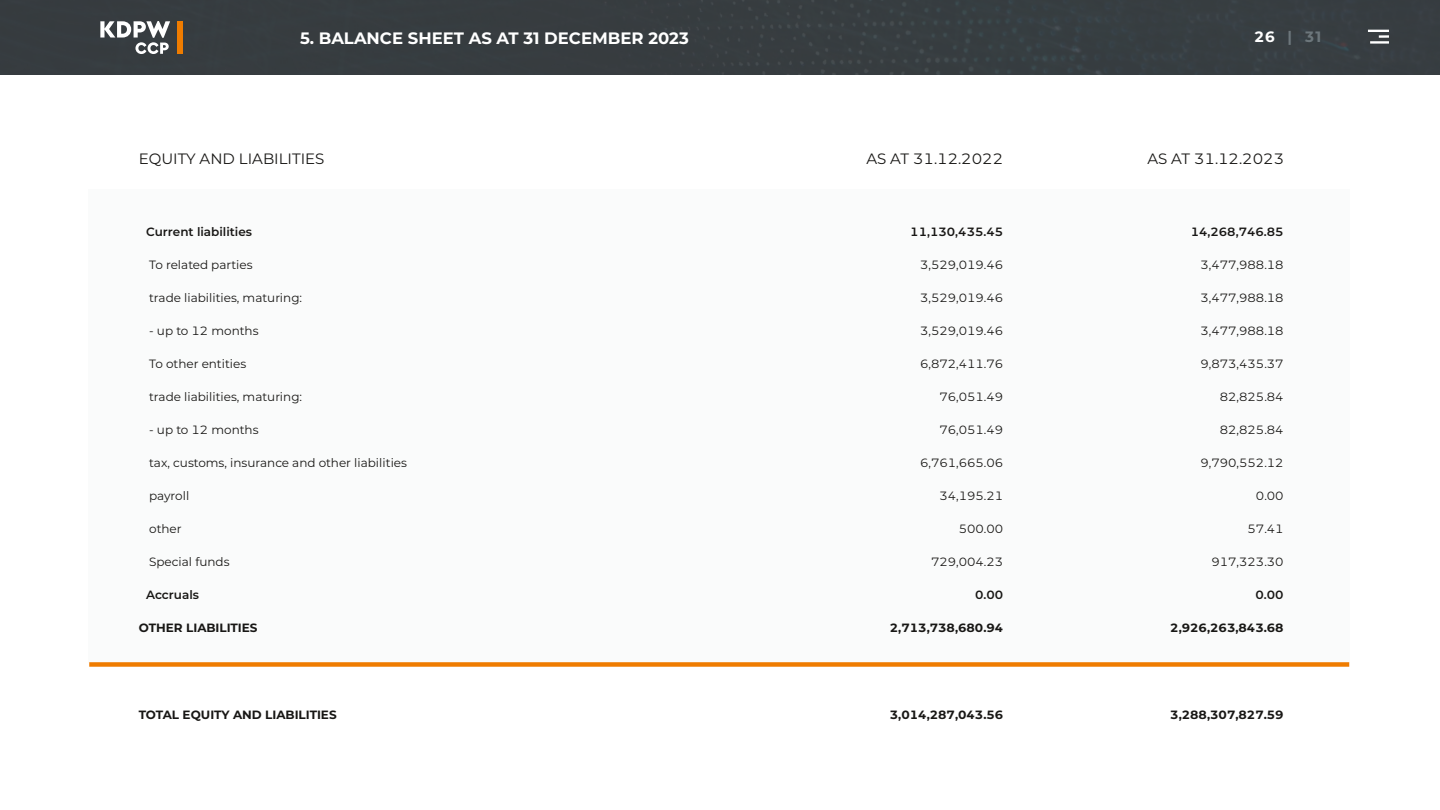
<style>
.page{position:relative;width:1440px;height:810px;background:#fff}
.page>*{position:absolute;margin:0;border:0;box-sizing:border-box;transform-origin:0 0}
.t1{font:700 16.5px "Montserrat";color:#fff}
.t2{font:15px "Montserrat";color:#181715}
.t3{font:700 15px "Montserrat";color:#6d777c}
.t4{font:12px "Montserrat";color:#181715}
.t5{font:700 12px "Montserrat";letter-spacing:-.005em;color:#181715}
.t6{font:600 12px "Montserrat";color:#181715}
.s1{color:#fff}
</style>
<div class="page">
<div style="left:0;top:0;width:1440px;height:75px;background:#373d40"></div>
<hr style="left:1368px;top:30px;width:21px;height:2px;background:#fff">
<svg style="left:1379px;top:35px;width:10px;height:3px"></svg>
<hr style="left:1370px;top:41px;width:19px;height:3px;background:#fff">
<svg style="left:100px;top:21px;width:70px;height:33px"></svg>
<div style="left:178px;top:21px;width:5px;height:33px;background:#ef7c00"></div>
<div style="left:89px;top:189px;width:1261px;height:473px;background:#fafbfb"></div>
<div style="left:89px;top:662px;width:1260px;height:5px;background:#ef7c00"></div>
<h1 class="t1" style="left:300px;top:28px;width:390px">5. BALANCE SHEET AS AT 31 DECEMBER 2023</h1>
<p class="t3" style="left:1255px;top:27px;width:68px"><span class="s1">26</span> | 31</p>
<p class="t2" style="left:139px;top:149px;width:187px">EQUITY AND LIABILITIES</p>
<p class="t2" style="left:866px;top:149px;width:138px">AS AT 31.12.2022</p>
<p class="t2" style="left:1147px;top:149px;width:138px">AS AT 31.12.2023</p>
<p class="t6" style="left:146px;top:224px;width:107px">Current liabilities</p>
<p class="t4" style="left:149px;top:257px;width:105px">To related parties</p>
<p class="t4" style="left:149px;top:290px;width:154px">trade liabilities, maturing:</p>
<p class="t4" style="left:149px;top:323px;width:111px">- up to 12 months</p>
<p class="t4" style="left:149px;top:356px;width:99px">To other entities</p>
<p class="t4" style="left:149px;top:389px;width:154px">trade liabilities, maturing:</p>
<p class="t4" style="left:149px;top:422px;width:111px">- up to 12 months</p>
<p class="t4" style="left:149px;top:455px;width:259px">tax, customs, insurance and other liabilities</p>
<p class="t4" style="left:149px;top:488px;width:42px">payroll</p>
<p class="t4" style="left:149px;top:521px;width:34px">other</p>
<p class="t4" style="left:149px;top:554px;width:82px">Special funds</p>
<p class="t6" style="left:146px;top:587px;width:54px">Accruals</p>
<p class="t5" style="left:139px;top:620px;width:120px">OTHER LIABILITIES</p>
<p class="t6" style="left:910px;top:224px;width:94px">11,130,435.45</p>
<p class="t4" style="left:920px;top:257px;width:85px">3,529,019.46</p>
<p class="t4" style="left:920px;top:290px;width:85px">3,529,019.46</p>
<p class="t4" style="left:920px;top:323px;width:85px">3,529,019.46</p>
<p class="t4" style="left:920px;top:356px;width:85px">6,872,411.76</p>
<p class="t4" style="left:939px;top:389px;width:65px">76,051.49</p>
<p class="t4" style="left:939px;top:422px;width:65px">76,051.49</p>
<p class="t4" style="left:920px;top:455px;width:85px">6,761,665.06</p>
<p class="t4" style="left:939px;top:488px;width:65px">34,195.21</p>
<p class="t4" style="left:959px;top:521px;width:46px">500.00</p>
<p class="t4" style="left:931px;top:554px;width:74px">729,004.23</p>
<p class="t6" style="left:975px;top:587px;width:30px">0.00</p>
<p class="t5" style="left:890px;top:620px;width:115px">2,713,738,680.94</p>
<p class="t6" style="left:1191px;top:224px;width:94px">14,268,746.85</p>
<p class="t4" style="left:1200px;top:257px;width:85px">3,477,988.18</p>
<p class="t4" style="left:1200px;top:290px;width:85px">3,477,988.18</p>
<p class="t4" style="left:1200px;top:323px;width:85px">3,477,988.18</p>
<p class="t4" style="left:1200px;top:356px;width:85px">9,873,435.37</p>
<p class="t4" style="left:1220px;top:389px;width:65px">82,825.84</p>
<p class="t4" style="left:1220px;top:422px;width:65px">82,825.84</p>
<p class="t4" style="left:1200px;top:455px;width:85px">9,790,552.12</p>
<p class="t4" style="left:1256px;top:488px;width:29px">0.00</p>
<p class="t4" style="left:1248px;top:521px;width:38px">57.41</p>
<p class="t4" style="left:1211px;top:554px;width:74px">917,323.30</p>
<p class="t6" style="left:1256px;top:587px;width:30px">0.00</p>
<p class="t5" style="left:1170px;top:620px;width:115px">2,926,263,843.68</p>
<p class="t5" style="left:139px;top:707px;width:200px">TOTAL EQUITY AND LIABILITIES</p>
<p class="t5" style="left:890px;top:707px;width:115px">3,014,287,043.56</p>
<p class="t5" style="left:1170px;top:707px;width:115px">3,288,307,827.59</p>
</div>
